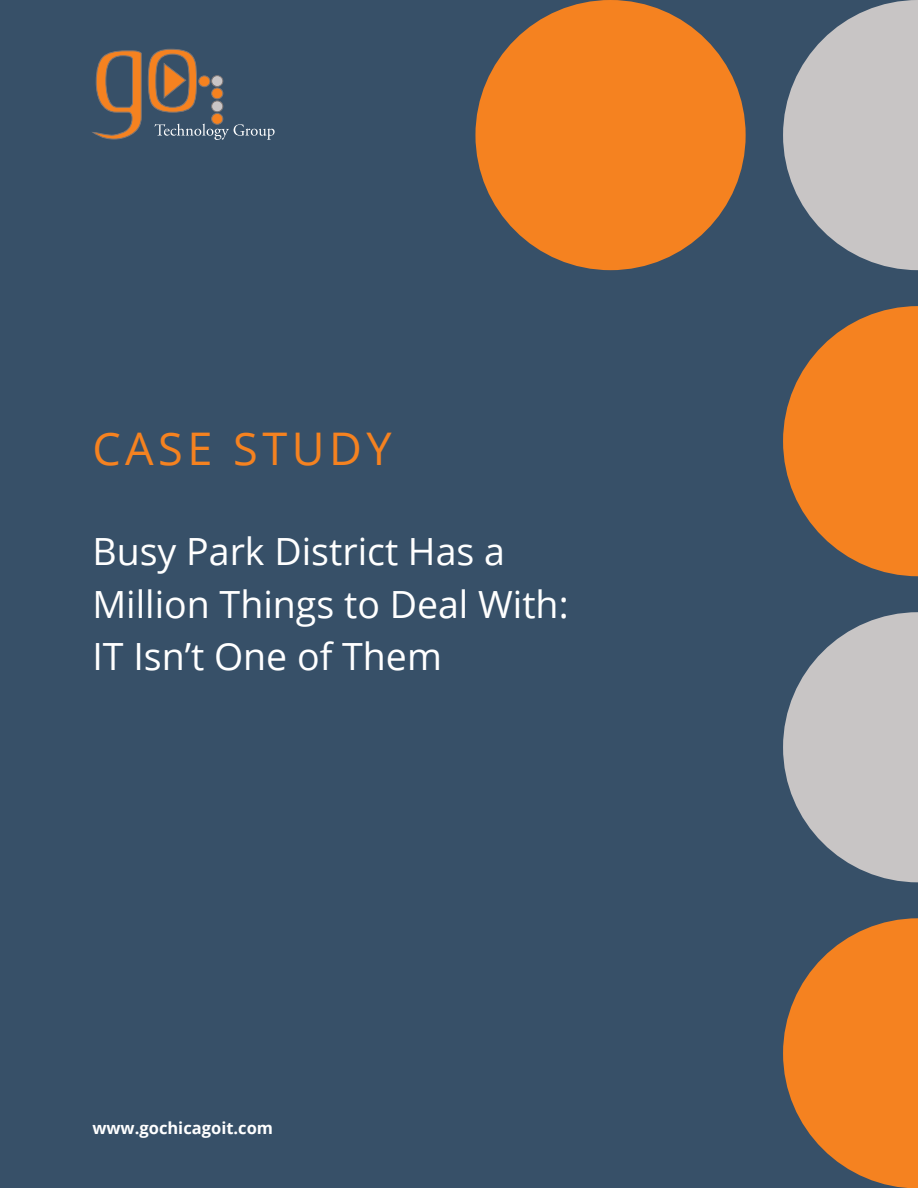
<style>
.page{position:relative;width:918px;height:1188px;background:#375068}
.page>*{position:absolute;margin:0;border:0;box-sizing:border-box;transform-origin:0 0}
.t1{font:45px "Open Sans";letter-spacing:.1em;color:#f58220}
.t2{font:37.5px/52.5px "Open Sans";color:#fff}
.t3{font:700 16.5px "Open Sans";color:#fff}
</style>
<div class="page">
<div style="left:475px;top:0;width:271px;height:270px;background:#f58220;border-radius:50%"></div>
<svg style="left:783px;top:0;width:135px;height:270px"></svg>
<svg style="left:783px;top:306px;width:135px;height:270px"></svg>
<svg style="left:783px;top:612px;width:135px;height:270px"></svg>
<svg style="left:783px;top:918px;width:135px;height:270px"></svg>
<svg style="left:92px;top:50px;width:50px;height:89px"></svg>
<svg style="left:148px;top:49px;width:49px;height:64px"></svg>
<div style="left:199px;top:76px;width:11px;height:11px;background:#f58220;border-radius:50%"></div>
<div style="left:199px;top:76px;width:11px;height:11px;border:1px solid #7c7574;border-radius:50%"></div>
<div style="left:212px;top:88px;width:11px;height:11px;background:#f58220;border-radius:50%"></div>
<div style="left:211px;top:88px;width:12px;height:11px;border:1px solid #7c7574;border-radius:50%"></div>
<div style="left:212px;top:113px;width:11px;height:11px;background:#f58220;border-radius:50%"></div>
<div style="left:211px;top:113px;width:12px;height:11px;border:1px solid #7c7574;border-radius:50%"></div>
<div style="left:212px;top:101px;width:11px;height:11px;background:#c9c5c6;border-radius:50%"></div>
<div style="left:211px;top:101px;width:12px;height:11px;border:1px solid #7c7574;border-radius:50%"></div>
<div style="left:212px;top:76px;width:11px;height:11px;background:#c9c5c6;border-radius:50%"></div>
<div style="left:211px;top:75px;width:12px;height:12px;border:1px solid #7c7574;border-radius:50%"></div>
<svg style="left:155px;top:124px;width:120px;height:16px"></svg>
<p class="t1" style="left:92px;top:417px;width:301px">CASE STUDY</p>
<p class="t2" style="left:92px;top:524px;width:478px">Busy Park District Has a<br>Million Things to Deal With:</p>
<p class="t2" style="left:92px;top:629px;width:351px">IT Isn’t One of Them</p>
<p class="t3" style="left:92px;top:1116px;width:182px">www.gochicagoit.com</p>
</div>
